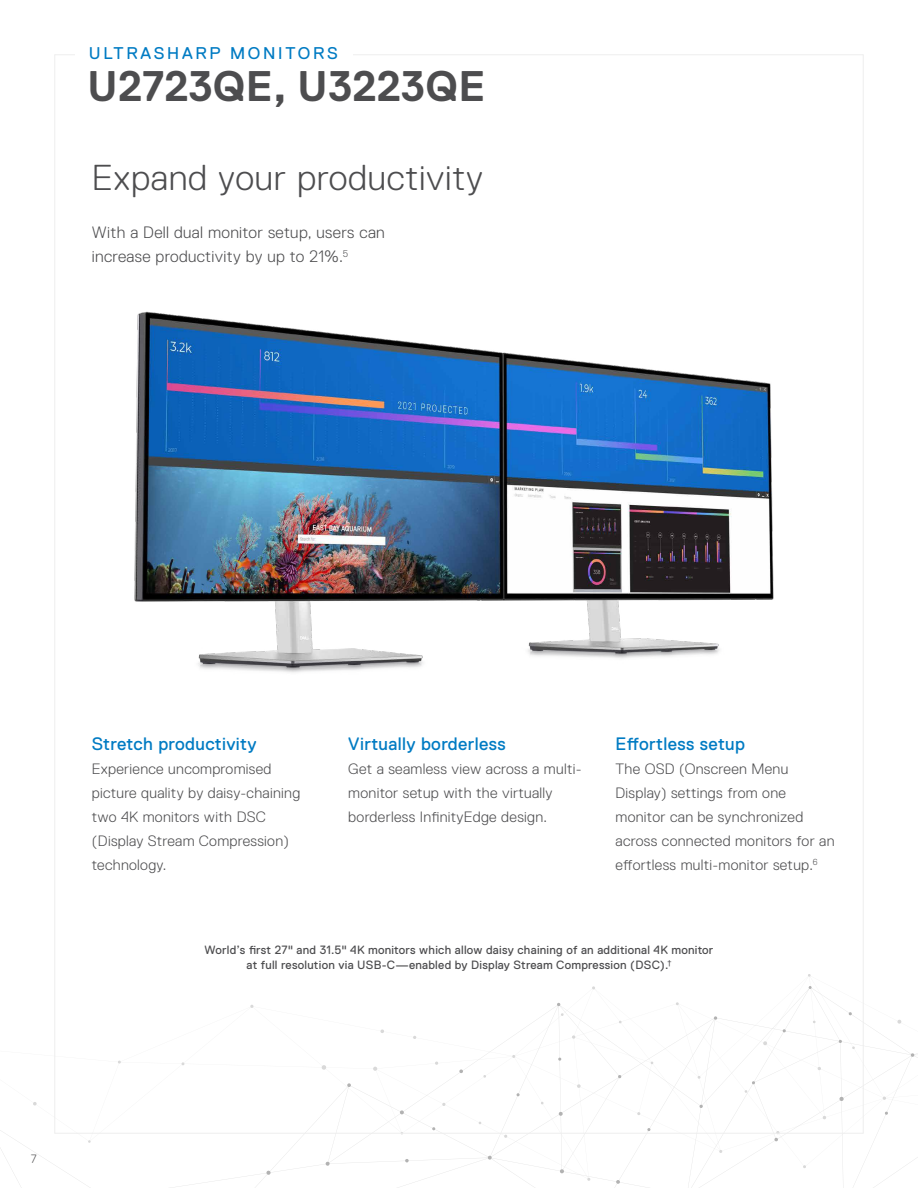
<style>
.page{position:relative;width:918px;height:1188px;background:#fff}
.page>*{position:absolute;margin:0;border:0;box-sizing:border-box;transform-origin:0 0}
.t1{font:700 42.75px "Dell Replica";letter-spacing:.005em;color:#4d4d4f}
.Page_Title_24___28_8{font:300 36px "Dell Replica";letter-spacing:.02em;color:#4d4d4f}
.Blue_Header_12_14{font:18px "Dell Replica";letter-spacing:.02em;color:#007bc3}
.t2{font:16.95px "Dell Replica";letter-spacing:.16em;color:#007bc3}
.Under_header_11_16{font:300 16.5px "Dell Replica";letter-spacing:.02em;color:#4d4d4f}
.Body_10_16{font:300 15px/24px "Dell Replica";letter-spacing:.02em;color:#4d4d4f}
.t3{font:12px/15px "Dell Replica";letter-spacing:.02em;color:#4d4d4f;text-align:center}
.t4{font:300 12px "Dell Replica";color:#4d4d4f}
</style>
<div class="page">
<svg style="left:0;top:974px;width:918px;height:214px"></svg>
<svg style="left:839px;top:1097px;width:5px;height:4px"></svg>
<svg style="left:911px;top:1053px;width:3px;height:4px"></svg>
<svg style="left:714px;top:1016px;width:3px;height:4px"></svg>
<svg style="left:808px;top:986px;width:4px;height:3px"></svg>
<svg style="left:616px;top:1180px;width:4px;height:4px"></svg>
<svg style="left:559px;top:1112px;width:4px;height:4px"></svg>
<svg style="left:400px;top:1110px;width:4px;height:4px"></svg>
<svg style="left:266px;top:1171px;width:5px;height:4px"></svg>
<svg style="left:560px;top:1169px;width:4px;height:4px"></svg>
<svg style="left:774px;top:1131px;width:6px;height:10px"></svg>
<svg style="left:326px;top:1162px;width:4px;height:4px"></svg>
<svg style="left:347px;top:1083px;width:4px;height:4px"></svg>
<svg style="left:459px;top:1069px;width:4px;height:4px"></svg>
<svg style="left:488px;top:1156px;width:4px;height:4px"></svg>
<svg style="left:405px;top:1159px;width:4px;height:3px"></svg>
<svg style="left:699px;top:1105px;width:4px;height:3px"></svg>
<svg style="left:647px;top:1128px;width:4px;height:3px"></svg>
<svg style="left:516px;top:1093px;width:4px;height:3px"></svg>
<img style="left:54px;top:259px;width:720px;height:440px">
<p class="t2" style="left:89px;top:44px;width:251px">ULTRASHARP MONITORS</p>
<h1 class="t1" style="left:87px;top:63px;width:400px">U2723QE, U3223QE</h1>
<p class="Page_Title_24___28_8" style="left:92px;top:158px;width:393px">Expand your productivity</p>
<p class="Under_header_11_16" style="left:92px;top:223px;width:295px">With a Dell dual monitor setup, users can</p>
<p class="Under_header_11_16" style="left:92px;top:247px;width:258px">increase productivity by up to 21%.<sup>5</sup></p>
<p class="Blue_Header_12_14" style="left:92px;top:734px;width:166px">Stretch productivity</p>
<p class="Body_10_16" style="left:92px;top:757px;width:210px">Experience uncompromised picture quality by daisy-chaining two 4K monitors with DSC (Display Stream Compression) technology.</p>
<p class="Blue_Header_12_14" style="left:348px;top:734px;width:159px">Virtually borderless</p>
<p class="Body_10_16" style="left:348px;top:757px;width:235px">Get a seamless view across a multi&shy;monitor setup with the virtually borderless InfinityEdge design.</p>
<p class="Blue_Header_12_14" style="left:616px;top:734px;width:131px">Effortless setup</p>
<p class="Body_10_16" style="left:616px;top:757px;width:221px">The OSD (Onscreen Menu<br>Display) settings from one monitor can be synchronized across connected monitors for an effortless multi-monitor setup.<sup>6</sup></p>
<p class="t3" style="left:205px;top:943px;width:510px">World’s first 27" and 31.5" 4K monitors which allow daisy chaining of an additional 4K monitor at full resolution via USB-C—enabled by Display Stream Compression (DSC).<sup>†</sup></p>
<p class="t4" style="left:31px;top:1152px;width:7px">7</p>
</div>
